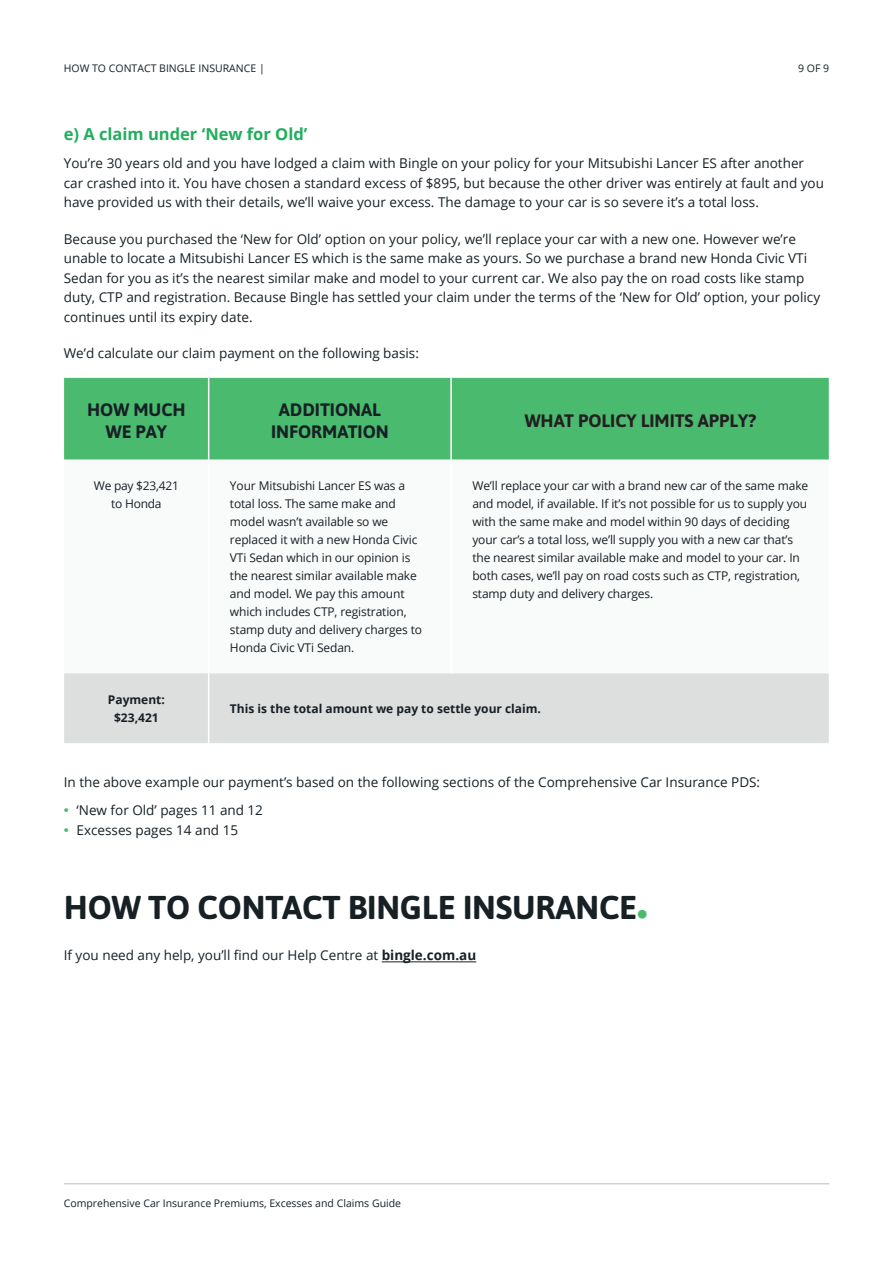
<style>
.page{position:relative;width:893px;height:1263px;background:#fff}
.page>*{position:absolute;margin:0;border:0;box-sizing:border-box;transform-origin:0 0}
.t1{font:700 33px "Asap";letter-spacing:-.005em;color:#172025}
.t2{font:700 18px/21.6px "Asap";color:#172025;text-align:center}
.t3{font:700 18px "Asap";color:#231f20}
.t4{font:700 16.5px "Open Sans";color:#20ae5c}
.t5{font:13.5px/19.5px "Open Sans";color:#172025}
.t6{font:12px/18px "Open Sans";letter-spacing:-.01em;color:#172025}
.t7{font:700 12px/18px "Open Sans";color:#172025;text-align:center}
.t8{font:10.5px "Open Sans";color:#172025}
.s1{font-family:"Asap";font-size:15px;color:#4aba6e}
.s2{color:#4aba6e}
.s3{font-weight:700}
</style>
<div class="page">
<hr style="left:64px;top:1183px;width:765px;height:1px;background:#babcbd">
<hr style="left:382px;top:961px;width:94px;height:1px;background:#172025">
<div style="left:64px;top:378px;width:765px;height:82px;background:#4aba6e"></div>
<div style="left:64px;top:673px;width:765px;height:70px;background:#dddede"></div>
<hr style="left:450px;top:378px;width:2px;height:82px;background:#fff">
<hr style="left:208px;top:673px;width:1px;height:70px;background:#fff">
<hr style="left:208px;top:378px;width:1px;height:82px;background:#fff">
<p class="t8" style="left:64px;top:61px;width:203px">HOW TO CONTACT BINGLE INSURANCE |</p>
<p class="t8" style="left:798px;top:61px;width:33px">9 OF 9</p>
<p class="t4" style="left:64px;top:123px;width:245px">e) A claim under ‘New for Old’</p>
<p class="t5" style="left:64px;top:153px;width:762px">You’re 30 years old and you have lodged a claim with Bingle on your policy for your Mitsubishi Lancer ES after another car crashed into it. You have chosen a standard excess of $895, but because the other driver was entirely at fault and you have provided us with their details, we’ll waive your excess. The damage to your car is so severe it’s a total loss.</p>
<p class="t5" style="left:64px;top:229px;width:758px">Because you purchased the ‘New for Old’ option on your policy, we’ll replace your car with a new one. However we’re unable to locate a Mitsubishi Lancer ES which is the same make as yours. So we purchase a brand new Honda Civic VTi Sedan for you as it’s the nearest similar make and model to your current car. We also pay the on road costs like stamp duty, CTP and registration. Because Bingle has settled your claim under the terms of the ‘New for Old’ option, your policy continues until its expiry date.</p>
<p class="t5" style="left:64px;top:343px;width:357px">We’d calculate our claim payment on the following basis:</p>
<h2 class="t2" style="left:87px;top:398px;width:100px">HOW MUCH<br>WE PAY</h2>
<h2 class="t2" style="left:271px;top:398px;width:119px">ADDITIONAL<br>INFORMATION</h2>
<h2 class="t3" style="left:525px;top:408px;width:233px">WHAT POLICY LIMITS APPLY?</h2>
<p class="t6" style="left:94px;top:476px;width:87px;text-align:center">We pay $23,421 to Honda</p>
<p class="t6" style="left:230px;top:476px;width:194px">Your Mitsubishi Lancer ES was a total loss. The same make and model wasn’t available so we replaced it with a new Honda Civic<br>VTi Sedan which in our opinion is the nearest similar available make and model. We pay this amount which includes CTP, registration, stamp duty and delivery charges to<br>Honda Civic VTi Sedan.</p>
<p class="t6" style="left:472px;top:476px;width:337px">We’ll replace your car with a brand new car of the same make and model, if available. If it’s not possible for us to supply you with the same make and model within 90 days of deciding your car’s a total loss, we’ll supply you with a new car that’s the nearest similar available make and model to your car. In both cases, we’ll pay on road costs such as CTP, registration, stamp duty and delivery charges.</p>
<p class="t7" style="left:108px;top:690px;width:58px">Payment: $23,421</p>
<p class="t7" style="left:230px;top:699px;width:313px">This is the total amount we pay to settle your claim.</p>
<p class="t5" style="left:64px;top:772px;width:698px">In the above example our payment’s based on the following sections of the Comprehensive Car Insurance PDS:</p>
<p class="t5" style="left:64px;top:800px;width:201px"><span class="s1">•</span> ‘New for Old’ pages 11 and 12</p>
<p class="t5" style="left:64px;top:820px;width:176px"><span class="s1">•</span> Excesses pages 14 and 15</p>
<h1 class="t1" style="left:64px;top:884px;width:586px">HOW TO CONTACT BINGLE INSURANCE<span class="s2">•</span></h1>
<p class="t5" style="left:64px;top:944px;width:414px">If you need any help, you’ll find our Help Centre at <span class="s3">bingle.com.au</span></p>
<p class="t8" style="left:64px;top:1196px;width:339px">Comprehensive Car Insurance Premiums, Excesses and Claims Guide</p>
</div>
